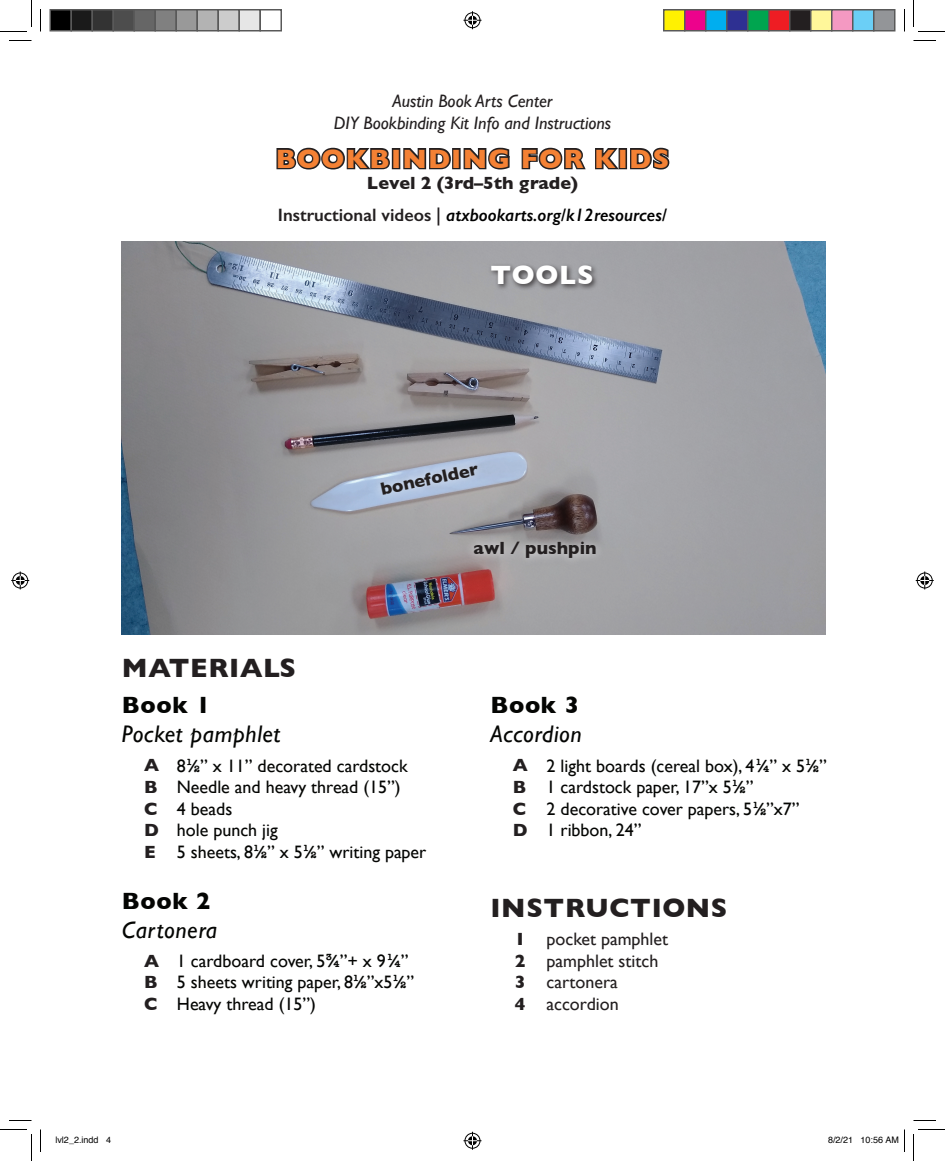
<style>
.page{position:relative;width:945px;height:1161px;background:#fff}
.page>*{position:absolute;margin:0;border:0;box-sizing:border-box;transform-origin:0 0}
.t1{font:700 27px "Gill Sans";letter-spacing:.025em;color:#231f20}
.t2{font:700 27px "Gill Sans";letter-spacing:.05em;color:#f48134}
.t3{font:700 27px "Gill Sans";letter-spacing:.025em;color:#fff}
.t4{font:italic 24px "Gill Sans";letter-spacing:.025em;color:#040503}
.t5{font:700 24px "Gill Sans";letter-spacing:.025em;color:#040503}
.t6{font:18px/21.6px "Gill Sans";color:#040503}
.t7{font:700 18px/21.6px "Gill Sans";color:#231f20;text-align:justify}
.t8{font:italic 18px/21.6px "Gill Sans";color:#231f20;text-align:center}
.t9{font:italic 600 18px "Gill Sans";color:#000}
.t10{font:18px/21.6px "Gill Sans";color:#231f20}
.t11{font:9px "Helvetica";color:#000}
.s1{font-style:normal;color:#231f20}
.s2{font-family:"American Typewriter";font-weight:600}
</style>
<div class="page">
<img style="left:122px;top:241px;width:703px;height:393px">
<svg style="left:276px;top:147px;width:116px;height:23px"></svg>
<div style="left:392px;top:148px;width:8px;height:21px;border:3px solid #231f20"></div>
<svg style="left:403px;top:148px;width:50px;height:22px"></svg>
<div style="left:452px;top:148px;width:9px;height:21px;border:3px solid #231f20"></div>
<svg style="left:463px;top:147px;width:47px;height:23px"></svg>
<svg style="left:521px;top:147px;width:65px;height:23px"></svg>
<svg style="left:595px;top:148px;width:27px;height:22px"></svg>
<div style="left:619px;top:148px;width:8px;height:21px;border:3px solid #231f20"></div>
<svg style="left:630px;top:147px;width:40px;height:23px"></svg>
<div style="left:488px;top:263px;width:111px;height:28px;background:#231f20;opacity:.75"></div>
<svg style="left:369px;top:452px;width:120px;height:54px;background:#aeb7c7"></svg>
<div style="left:465px;top:533px;width:140px;height:34px;background:#fff;opacity:.75"></div>
<svg style="left:9px;top:40px;width:23px;height:1px"></svg>
<svg style="left:914px;top:40px;width:22px;height:1px"></svg>
<svg style="left:9px;top:1120px;width:23px;height:1px"></svg>
<svg style="left:914px;top:1120px;width:22px;height:1px"></svg>
<svg style="left:40px;top:9px;width:1px;height:23px"></svg>
<svg style="left:40px;top:1130px;width:1px;height:22px"></svg>
<svg style="left:904px;top:9px;width:1px;height:23px"></svg>
<svg style="left:0;top:0;width:32px;height:32px"></svg>
<svg style="left:0;top:1129px;width:32px;height:32px"></svg>
<svg style="left:913px;top:0;width:32px;height:32px"></svg>
<svg style="left:913px;top:1129px;width:32px;height:32px"></svg>
<svg style="left:464px;top:11px;width:18px;height:18px"></svg>
<svg style="left:464px;top:1132px;width:18px;height:18px"></svg>
<svg style="left:11px;top:572px;width:18px;height:18px"></svg>
<svg style="left:916px;top:572px;width:18px;height:18px"></svg>
<div style="left:50px;top:10px;width:21px;height:21px;background:#000"></div>
<div style="left:50px;top:9px;width:22px;height:23px;border:2px solid #595959"></div>
<div style="left:71px;top:10px;width:21px;height:21px;background:#1a1a1a"></div>
<div style="left:70px;top:9px;width:23px;height:23px;border:2px solid #595959"></div>
<div style="left:92px;top:10px;width:21px;height:21px;background:#333"></div>
<div style="left:92px;top:9px;width:22px;height:23px;border:2px solid #595959"></div>
<div style="left:113px;top:10px;width:21px;height:21px;background:#4d4d4d"></div>
<div style="left:112px;top:9px;width:23px;height:23px;border:2px solid #595959"></div>
<div style="left:134px;top:10px;width:21px;height:21px;background:#666"></div>
<div style="left:134px;top:9px;width:22px;height:23px;border:2px solid #595959"></div>
<div style="left:155px;top:10px;width:21px;height:21px;background:#808080"></div>
<div style="left:154px;top:9px;width:23px;height:23px;border:2px solid #595959"></div>
<div style="left:176px;top:10px;width:21px;height:21px;background:#999"></div>
<div style="left:176px;top:9px;width:22px;height:23px;border:2px solid #595959"></div>
<div style="left:197px;top:10px;width:21px;height:21px;background:#b3b3b3"></div>
<div style="left:196px;top:9px;width:23px;height:23px;border:2px solid #595959"></div>
<div style="left:218px;top:10px;width:21px;height:21px;background:#ccc"></div>
<div style="left:218px;top:9px;width:22px;height:23px;border:2px solid #595959"></div>
<div style="left:239px;top:10px;width:21px;height:21px;background:#e6e6e6"></div>
<div style="left:238px;top:9px;width:23px;height:23px;border:2px solid #595959"></div>
<div style="left:260px;top:9px;width:22px;height:23px;border:2px solid #595959"></div>
<div style="left:664px;top:10px;width:21px;height:21px;background:#fff101"></div>
<div style="left:663px;top:9px;width:23px;height:23px;border:2px solid #595959"></div>
<div style="left:685px;top:10px;width:21px;height:21px;background:#ed028c"></div>
<div style="left:684px;top:9px;width:22px;height:23px;border:2px solid #595959"></div>
<div style="left:706px;top:10px;width:21px;height:21px;background:#00aeef"></div>
<div style="left:705px;top:9px;width:23px;height:23px;border:2px solid #595959"></div>
<div style="left:727px;top:10px;width:21px;height:21px;background:#2e3092"></div>
<div style="left:726px;top:9px;width:22px;height:23px;border:2px solid #595959"></div>
<div style="left:748px;top:10px;width:21px;height:21px;background:#00a54f"></div>
<div style="left:747px;top:9px;width:23px;height:23px;border:2px solid #595959"></div>
<div style="left:769px;top:10px;width:21px;height:21px;background:#ee1d23"></div>
<div style="left:768px;top:9px;width:22px;height:23px;border:2px solid #595959"></div>
<div style="left:790px;top:10px;width:21px;height:21px;background:#231f20"></div>
<div style="left:789px;top:9px;width:23px;height:23px;border:2px solid #595959"></div>
<div style="left:811px;top:10px;width:21px;height:21px;background:#fff79a"></div>
<div style="left:810px;top:9px;width:22px;height:23px;border:2px solid #595959"></div>
<div style="left:832px;top:10px;width:21px;height:21px;background:#f499c2"></div>
<div style="left:831px;top:9px;width:23px;height:23px;border:2px solid #595959"></div>
<div style="left:853px;top:10px;width:21px;height:21px;background:#6bcff6"></div>
<div style="left:852px;top:9px;width:22px;height:23px;border:2px solid #595959"></div>
<div style="left:874px;top:10px;width:21px;height:21px;background:#939598"></div>
<div style="left:873px;top:9px;width:23px;height:23px;border:2px solid #595959"></div>
<svg style="left:904px;top:1130px;width:1px;height:22px"></svg>
<p class="t8" style="left:334px;top:90px;width:279px">Austin Book Arts Center<br>DIY Bookbinding Kit Info and Instructions</p>
<h1 class="t2" style="left:276px;top:137px;width:395px">BOOKBINDING FOR KIDS</h1>
<p class="t7" style="left:367px;top:172px;width:213px">Level 2 (3rd–5th grade)</p>
<p class="t9" style="left:278px;top:204px;width:391px"><span class="s1">Instructional videos |</span> atxbookarts.org/k12resources/</p>
<h1 class="t3" style="left:490px;top:253px;width:105px">TOOLS</h1>
<p class="t7" style="left:378px;top:478px;width:101px;rotate:-12deg">bonefolder</p>
<h1 class="t1" style="left:122px;top:647px;width:176px">MATERIALS</h1>
<h2 class="t5" style="left:122px;top:686px;width:90px">Book 1</h2>
<h2 class="t4" style="left:122px;top:720px;width:160px">Pocket pamphlet</h2>
<p class="t7" style="left:144px;top:754px;width:16px">A B C D E</p>
<p class="t6" style="left:177px;top:755px;width:251px">8<span class="s2">½</span>” x 11” decorated cardstock<br>Needle and heavy thread (15”)<br>4 beads<br>hole punch jig<br>5 sheets, 8<span class="s2">½</span>” x 5<span class="s2">½</span>” writing paper</p>
<h2 class="t5" style="left:122px;top:882px;width:90px">Book 2</h2>
<h2 class="t4" style="left:122px;top:916px;width:97px">Cartonera</h2>
<p class="t6" style="left:177px;top:949px;width:239px">1 cardboard cover, 5<span class="s2">¾</span>”+ x 9<span class="s2">¼</span>”<br>5 sheets writing paper, 8<span class="s2">½</span>”x5<span class="s2">½</span>”<br>Heavy thread (15”)</p>
<p class="t7" style="left:144px;top:949px;width:16px">A B C</p>
<p class="t7" style="left:474px;top:537px;width:125px">awl / pushpin</p>
<h2 class="t5" style="left:490px;top:686px;width:90px">Book 3</h2>
<h2 class="t4" style="left:490px;top:720px;width:93px">Accordion</h2>
<p class="t7" style="left:513px;top:754px;width:16px">A B C D</p>
<p class="t6" style="left:547px;top:755px;width:282px">2 light boards (cereal box), 4<span class="s2">¼</span>” x 5<span class="s2">½</span>”<br>1 cardstock paper, 17”x 5<span class="s2">½</span>”<br>2 decorative cover papers, 5<span class="s2">½</span>”x7”<br>1 ribbon, 24”</p>
<h1 class="t1" style="left:490px;top:887px;width:238px">INSTRUCTIONS</h1>
<p class="t10" style="left:547px;top:928px;width:123px">pocket pamphlet pamphlet stitch cartonera accordion</p>
<p class="t7" style="left:515px;top:928px;width:12px">I 2<br>3<br>4</p>
<p class="t11" style="left:56px;top:1133px;width:57px">lvl2_2.indd 4</p>
<p class="t11" style="left:828px;top:1133px;width:73px">8/2/21 10:56 AM</p>
</div>
